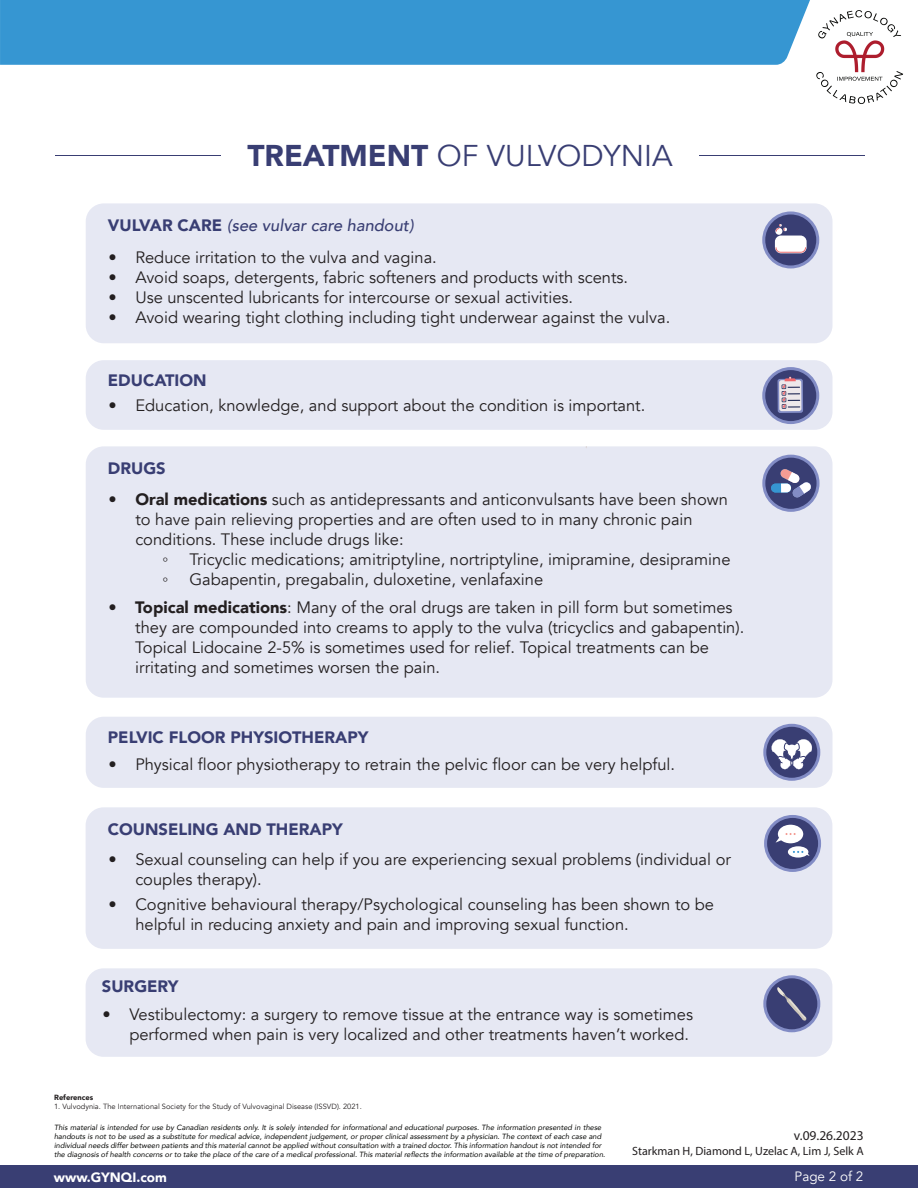
<style>
.page{position:relative;width:918px;height:1188px;background:#fff}
.page>*{position:absolute;margin:0;border:0;box-sizing:border-box;transform-origin:0 0}
.t1{font:30px "Avenir";color:#393e73}
.t2{font:16.5px/19.8px "Avenir";color:#231f20}
.t3{font:900 16.5px "Avenir";color:#393e73}
.t4{font:italic 500 16.5px "Avenir";color:#393e73}
.t5{font:16.5px "Times New Roman";color:#231f20}
.t6{font:900 13.5px "Avenir";color:#fff}
.t7{font:13.5px "Myriad Pro";color:#231f20}
.t8{font:13.5px "Avenir";color:#fff}
.t9{font:12px "Myriad Pro";color:#231f20}
.t10{font:italic 7.5px/9px "Avenir";color:#040503}
.t11{font:7.5px "Avenir";color:#231f20}
.t12{font:900 7.5px "Avenir";color:#231f20}
.s1{font-weight:900}
.s2{font-weight:900;font-style:normal}
</style>
<div class="page">
<div style="left:0;top:1166px;width:918px;height:22px;background:#393e73"></div>
<img style="left:816px;top:10px;width:87px;height:94px">
<div style="left:0;top:0;width:810px;height:65px;background:#3696d2"></div>
<div style="left:86px;top:203px;width:747px;height:140px;background:#e6e8f3;border-radius:18px"></div>
<div style="left:86px;top:360px;width:747px;height:70px;background:#e6e8f3;border-radius:18px"></div>
<div style="left:86px;top:446px;width:747px;height:252px;background:#e6e8f3;border-radius:18px"></div>
<div style="left:86px;top:717px;width:747px;height:71px;background:#e6e8f3;border-radius:18px"></div>
<div style="left:86px;top:807px;width:746px;height:142px;background:#e6e8f3;border-radius:18px"></div>
<div style="left:86px;top:968px;width:746px;height:89px;background:#e6e8f3;border-radius:18px"></div>
<svg style="left:766px;top:816px;width:54px;height:54px"></svg>
<div style="left:764px;top:815px;width:57px;height:57px;border:3px solid #828cc5;border-radius:50%"></div>
<svg style="left:776px;top:825px;width:34px;height:33px"></svg>
<svg style="left:764px;top:456px;width:54px;height:54px"></svg>
<div style="left:762px;top:455px;width:58px;height:57px;border:3px solid #828cc5;border-radius:50%"></div>
<div style="left:771px;top:484px;width:20px;height:9px;background:#3696d2;border-radius:4px"></div>
<svg style="left:780px;top:468px;width:31px;height:30px"></svg>
<hr style="left:55px;top:155px;width:166px;height:1px;background:#393e73">
<hr style="left:699px;top:155px;width:165px;height:1px;background:#393e73">
<svg style="left:765px;top:725px;width:54px;height:54px"></svg>
<div style="left:763px;top:724px;width:57px;height:57px;border:3px solid #828cc5;border-radius:50%"></div>
<svg style="left:772px;top:739px;width:40px;height:32px"></svg>
<svg style="left:764px;top:213px;width:54px;height:54px;background:#42487c"></svg>
<div style="left:762px;top:211px;width:57px;height:57px;border:3px solid #828cc5;border-radius:50%"></div>
<div style="left:775px;top:236px;width:32px;height:17px;background:#fff;border-radius:6px"></div>
<svg style="left:776px;top:247px;width:30px;height:6px"></svg>
<div style="left:775px;top:228px;width:7px;height:7px;background:#fff;border-radius:50%"></div>
<svg style="left:776px;top:224px;width:11px;height:8px"></svg>
<svg style="left:765px;top:977px;width:54px;height:54px"></svg>
<div style="left:763px;top:975px;width:57px;height:57px;border:3px solid #828cc5;border-radius:50%"></div>
<svg style="left:777px;top:987px;width:30px;height:34px"></svg>
<svg style="left:764px;top:369px;width:54px;height:54px"></svg>
<div style="left:762px;top:367px;width:57px;height:57px;border:3px solid #828cc5;border-radius:50%"></div>
<svg style="left:778px;top:379px;width:25px;height:34px"></svg>
<svg style="left:779px;top:380px;width:22px;height:31px"></svg>
<svg style="left:782px;top:377px;width:18px;height:32px"></svg>
<h1 class="t1" style="left:247px;top:138px;width:427px"><span class="s1">TREATMENT</span> OF VULVODYNIA</h1>
<p class="t4" style="left:108px;top:216px;width:307px"><span class="s2">VULVAR CARE</span> (see vulvar care handout)</p>
<p class="t2" style="left:108px;top:248px;width:330px">• Reduce irritation to the vulva and vagina.</p>
<p class="t2" style="left:108px;top:268px;width:521px">• Avoid soaps, detergents, fabric softeners and products with scents.</p>
<p class="t2" style="left:108px;top:288px;width:466px">• Use unscented lubricants for intercourse or sexual activities.</p>
<p class="t2" style="left:108px;top:308px;width:563px">• Avoid wearing tight clothing including tight underwear against the vulva.</p>
<p class="t3" style="left:108px;top:366px;width:100px">EDUCATION</p>
<p class="t2" style="left:108px;top:396px;width:538px">• Education, knowledge, and support about the condition is important.</p>
<p class="t3" style="left:108px;top:454px;width:59px">DRUGS</p>
<p class="t2" style="left:135px;top:490px;width:594px;text-indent:-27px"><span class="s1">• Oral medications</span> such as antidepressants and anticonvulsants have been shown to have pain relieving properties and are often used to in many chronic pain conditions. These include drugs like:</p>
<p class="t5" style="left:162px;top:548px;width:7px">◦</p>
<p class="t2" style="left:189px;top:549px;width:543px">Tricyclic medications; amitriptyline, nortriptyline, imipramine, desipramine</p>
<p class="t5" style="left:162px;top:568px;width:7px">◦</p>
<p class="t2" style="left:189px;top:569px;width:355px">Gabapentin, pregabalin, duloxetine, venlafaxine</p>
<p class="t2" style="left:135px;top:598px;width:611px;text-indent:-27px"><span class="s1">• Topical medications</span>: Many of the oral drugs are taken in pill form but sometimes they are compounded into creams to apply to the vulva (tricyclics and gabapentin).<br>Topical Lidocaine 2-5% is sometimes used for relief. Topical treatments can be irritating and sometimes worsen the pain.</p>
<p class="t3" style="left:108px;top:723px;width:262px">PELVIC FLOOR PHYSIOTHERAPY</p>
<p class="t2" style="left:108px;top:755px;width:568px">• Physical floor physiotherapy to retrain the pelvic floor can be very helpful.</p>
<p class="t3" style="left:108px;top:815px;width:236px">COUNSELING AND THERAPY</p>
<p class="t2" style="left:135px;top:850px;width:597px;text-indent:-27px">• Sexual counseling can help if you are experiencing sexual problems (individual or couples therapy).</p>
<p class="t2" style="left:135px;top:895px;width:580px;text-indent:-27px">• Cognitive behavioural therapy/Psychological counseling has been shown to be helpful in reducing anxiety and pain and improving sexual function.</p>
<p class="t3" style="left:102px;top:972px;width:78px">SURGERY</p>
<p class="t2" style="left:102px;top:1005px;width:592px;text-align:right">• Vestibulectomy: a surgery to remove tissue at the entrance way is sometimes performed when pain is very localized and other treatments haven’t worked.</p>
<p class="t12" style="left:54px;top:1091px;width:41px">References</p>
<p class="t11" style="left:54px;top:1102px;width:309px">1. Vulvodynia. The International Society for the Study of Vulvovaginal Disease (ISSVD). 2021.</p>
<p class="t10" style="left:54px;top:1123px;width:553px">This material is intended for use by Canadian residents only. It is solely intended for informational and educational purposes. The information presented in these handouts is not to be used as a substitute for medical advice, independent judgement, or proper clinical assessment by a physician. The context of each case and individual needs differ between patients and this material cannot be applied without consultation with a trained doctor. This information handout is not intended for the diagnosis of health concerns or to take the place of the care of a medical professional. This material reflects the information available at the time of preparation.</p>
<p class="t6" style="left:54px;top:1166px;width:114px">www.GYNQI.com</p>
<p class="t7" style="left:794px;top:1127px;width:71px">v.09.26.2023</p>
<p class="t9" style="left:632px;top:1143px;width:233px">Starkman H, Diamond L, Uzelac A, Lim J, Selk A</p>
<p class="t8" style="left:795px;top:1169px;width:70px">Page 2 of 2</p>
</div>
